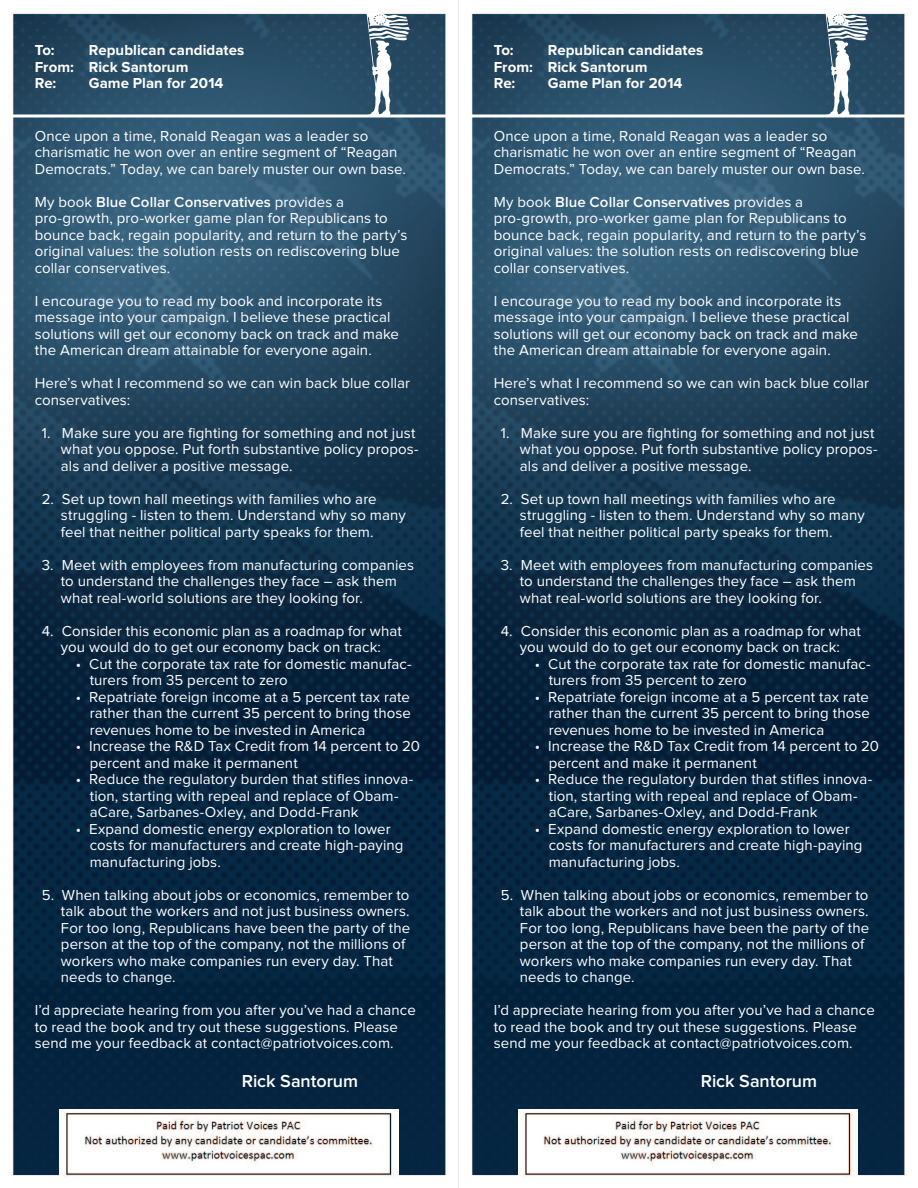
<style>
.page{position:relative;width:918px;height:1188px;background:#fff}
.page>*{position:absolute;margin:0;border:0;box-sizing:border-box;transform-origin:0 0}
.t1{font:600 18px "Proxima Nova";letter-spacing:-.005em;color:#fff}
.t2{font:15px/16.5px "Proxima Nova";letter-spacing:.005em;color:#fff}
.t3{font:700 15px/16.5px "Proxima Nova";letter-spacing:.005em;color:#fff}
.s1{font-weight:600}
</style>
<div class="page">
<img style="left:12px;top:0;width:447px;height:1188px">
<svg style="left:471px;top:13px;width:434px;height:1163px;background:#183952"></svg>
<hr style="left:5px;top:114px;width:446px;height:3px;background:#fff">
<svg style="left:366px;top:12px;width:44px;height:103px"></svg>
<img style="left:60px;top:1109px;width:339px;height:71px">
<hr style="left:464px;top:114px;width:446px;height:3px;background:#fff">
<svg style="left:825px;top:13px;width:44px;height:102px"></svg>
<img style="left:519px;top:1109px;width:339px;height:67px">
<p class="t3" style="left:35px;top:43px;width:211px;text-indent:54px">Republican candidates<br>From: Rick Santorum<br>Re:</p>
<p class="t3" style="left:35px;top:43px;width:21px">To:</p>
<p class="t3" style="left:89px;top:76px;width:136px">Game Plan for 2014</p>
<p class="t3" style="left:494px;top:43px;width:211px;text-indent:54px">Republican candidates<br>From: Rick Santorum<br>Re:</p>
<p class="t3" style="left:494px;top:43px;width:21px">To:</p>
<p class="t3" style="left:548px;top:76px;width:136px">Game Plan for 2014</p>
<p class="t2" style="left:35px;top:128px;width:373px">Once upon a time, Ronald Reagan was a leader so charismatic he won over an entire segment of “Reagan<br>Democrats.” Today, we can barely muster our own base.</p>
<p class="t2" style="left:35px;top:194px;width:374px">My book <span class="s1">Blue Collar Conservatives</span> provides a pro-growth, pro-worker game plan for Republicans to bounce back, regain popularity, and return to the party’s original values: the solution rests on rediscovering blue collar conservatives.</p>
<p class="t2" style="left:35px;top:293px;width:366px">I encourage you to read my book and incorporate its message into your campaign. I believe these practical solutions will get our economy back on track and make the American dream attainable for everyone again.</p>
<p class="t2" style="left:35px;top:376px;width:377px">Here’s what I recommend so we can win back blue collar conservatives:</p>
<p class="t2" style="left:61px;top:425px;width:359px;text-indent:-19px">1. Make sure you are fighting for something and not just what you oppose. Put forth substantive policy propos&shy;als and deliver a positive message.</p>
<p class="t2" style="left:61px;top:491px;width:346px;text-indent:-19px">2. Set up town hall meetings with families who are struggling - listen to them. Understand why so many feel that neither political party speaks for them.</p>
<p class="t2" style="left:61px;top:557px;width:355px;text-indent:-19px">3. Meet with employees from manufacturing companies to understand the challenges they face – ask them what real-world solutions are they looking for.</p>
<p class="t2" style="left:42px;top:623px;width:362px;text-align:center">4. Consider this economic plan as a roadmap for what you would do to get our economy back on track:</p>
<p class="t2" style="left:90px;top:656px;width:323px;text-indent:-14px">• Cut the corporate tax rate for domestic manufac&shy;turers from 35 percent to zero</p>
<p class="t2" style="left:90px;top:689px;width:323px;text-align:justify;text-indent:-14px">• Repatriate foreign income at a 5 percent tax rate rather than the current 35 percent to bring those revenues home to be invested in America</p>
<p class="t2" style="left:90px;top:739px;width:332px;text-indent:-14px">• Increase the R&amp;D Tax Credit from 14 percent to 20 percent and make it permanent</p>
<p class="t2" style="left:90px;top:772px;width:325px;text-indent:-14px">• Reduce the regulatory burden that stifles innova&shy;tion, starting with repeal and replace of Obam&shy;aCare, Sarbanes-Oxley, and Dodd-Frank</p>
<p class="t2" style="left:90px;top:821px;width:315px;text-indent:-14px">• Expand domestic energy exploration to lower costs for manufacturers and create high-paying manufacturing jobs.</p>
<p class="t2" style="left:61px;top:887px;width:351px;text-indent:-19px">5. When talking about jobs or economics, remember to talk about the workers and not just business owners.<br>For too long, Republicans have been the party of the person at the top of the company, not the millions of workers who make companies run every day. That needs to change.</p>
<p class="t2" style="left:35px;top:1003px;width:383px">I’d appreciate hearing from you after you’ve had a chance to read the book and try out these suggestions. Please send me your feedback at contact@patriotvoices.com.</p>
<p class="t1" style="left:242px;top:1073px;width:118px">Rick Santorum</p>
<p class="t2" style="left:494px;top:128px;width:373px">Once upon a time, Ronald Reagan was a leader so charismatic he won over an entire segment of “Reagan<br>Democrats.” Today, we can barely muster our own base.</p>
<p class="t2" style="left:494px;top:194px;width:374px">My book <span class="s1">Blue Collar Conservatives</span> provides a pro-growth, pro-worker game plan for Republicans to bounce back, regain popularity, and return to the party’s original values: the solution rests on rediscovering blue collar conservatives.</p>
<p class="t2" style="left:494px;top:293px;width:366px">I encourage you to read my book and incorporate its message into your campaign. I believe these practical solutions will get our economy back on track and make the American dream attainable for everyone again.</p>
<p class="t2" style="left:494px;top:376px;width:377px">Here’s what I recommend so we can win back blue collar conservatives:</p>
<p class="t2" style="left:520px;top:425px;width:359px;text-indent:-19px">1. Make sure you are fighting for something and not just what you oppose. Put forth substantive policy propos&shy;als and deliver a positive message.</p>
<p class="t2" style="left:520px;top:491px;width:346px;text-indent:-19px">2. Set up town hall meetings with families who are struggling - listen to them. Understand why so many feel that neither political party speaks for them.</p>
<p class="t2" style="left:520px;top:557px;width:355px;text-indent:-19px">3. Meet with employees from manufacturing companies to understand the challenges they face – ask them what real-world solutions are they looking for.</p>
<p class="t2" style="left:501px;top:623px;width:362px;text-align:center">4. Consider this economic plan as a roadmap for what you would do to get our economy back on track:</p>
<p class="t2" style="left:549px;top:656px;width:323px;text-indent:-14px">• Cut the corporate tax rate for domestic manufac&shy;turers from 35 percent to zero</p>
<p class="t2" style="left:549px;top:689px;width:323px;text-align:justify;text-indent:-14px">• Repatriate foreign income at a 5 percent tax rate rather than the current 35 percent to bring those revenues home to be invested in America</p>
<p class="t2" style="left:549px;top:739px;width:332px;text-indent:-14px">• Increase the R&amp;D Tax Credit from 14 percent to 20 percent and make it permanent</p>
<p class="t2" style="left:549px;top:772px;width:325px;text-indent:-14px">• Reduce the regulatory burden that stifles innova&shy;tion, starting with repeal and replace of Obam&shy;aCare, Sarbanes-Oxley, and Dodd-Frank</p>
<p class="t2" style="left:549px;top:821px;width:315px;text-indent:-14px">• Expand domestic energy exploration to lower costs for manufacturers and create high-paying manufacturing jobs.</p>
<p class="t2" style="left:520px;top:887px;width:351px;text-indent:-19px">5. When talking about jobs or economics, remember to talk about the workers and not just business owners.<br>For too long, Republicans have been the party of the person at the top of the company, not the millions of workers who make companies run every day. That needs to change.</p>
<p class="t2" style="left:494px;top:1003px;width:383px">I’d appreciate hearing from you after you’ve had a chance to read the book and try out these suggestions. Please send me your feedback at contact@patriotvoices.com.</p>
<p class="t1" style="left:701px;top:1073px;width:118px">Rick Santorum</p>
</div>
